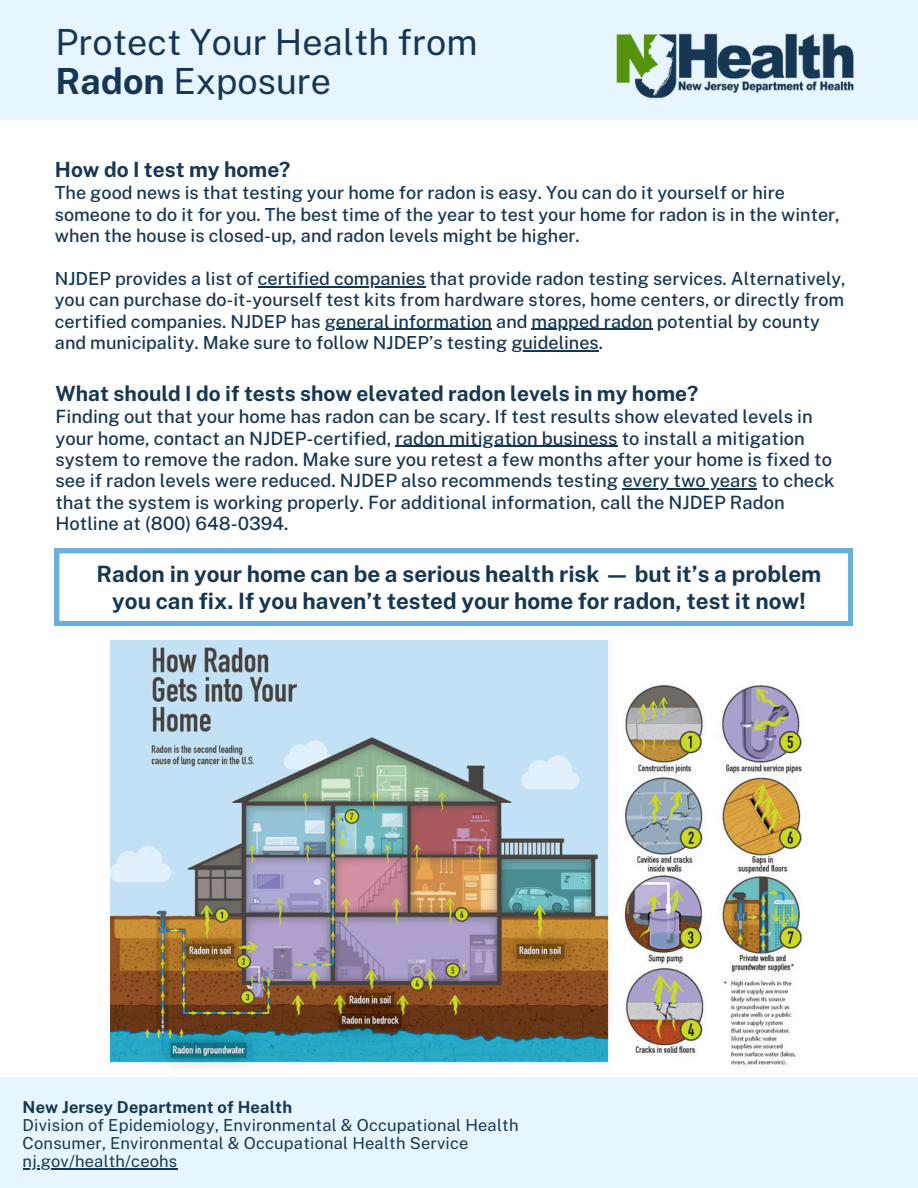
<style>
.page{position:relative;width:918px;height:1188px;background:#fff}
.page>*{position:absolute;margin:0;border:0;box-sizing:border-box;transform-origin:0 0}
.t1{font:36px/38.2px "Public Sans";color:#163753}
.t2{font:700 22.5px/27px "Public Sans";color:#163753;text-align:center}
.t3{font:700 21px "Public Sans";color:#163753}
.t4{font:500 18.3px/21.3px "Public Sans";color:#163753}
.t5{font:500 18px/21.3px "Public Sans";color:#163753}
.t6{font:16.5px "Public Sans";letter-spacing:.01em;color:#163753}
.t7{font:700 16.5px "Public Sans";letter-spacing:.01em;color:#163753}
.s1{font-weight:700}
</style>
<div class="page">
<img style="left:110px;top:640px;width:692px;height:426px">
<div style="left:0;top:1077px;width:918px;height:111px;background:#e6f5fe"></div>
<div style="left:0;top:0;width:918px;height:120px;background:#e6f5fe"></div>
<img style="left:616px;top:33px;width:238px;height:66px">
<svg style="left:55px;top:549px;width:797px;height:76px"></svg>
<hr style="left:258px;top:286px;width:167px;height:1px;background:#163753">
<hr style="left:325px;top:329px;width:167px;height:1px;background:#163753">
<hr style="left:532px;top:329px;width:121px;height:1px;background:#163753">
<hr style="left:511px;top:350px;width:88px;height:1px;background:#163753">
<hr style="left:396px;top:446px;width:222px;height:1px;background:#163753">
<hr style="left:622px;top:488px;width:135px;height:2px;background:#163753">
<hr style="left:23px;top:1168px;width:155px;height:1px;background:#163753">
<p class="t1" style="left:56px;top:23px;width:424px">Protect Your Health from<br><span class="s1">Radon</span> Exposure</p>
<h1 class="t3" style="left:55px;top:157px;width:237px">How do I test my home?</h1>
<h1 class="t5" style="left:55px;top:182px;width:786px">The good news is that testing your home for radon is easy. You can do it yourself or hire someone to do it for you. The best time of the year to test your home for radon is in the winter, when the house is closed-up, and radon levels might be higher.</h1>
<p class="t5" style="left:55px;top:268px;width:792px">NJDEP provides a list of certified companies that provide radon testing services. Alternatively,</p>
<h3 class="t5" style="left:55px;top:289px;width:791px">you can purchase do-it-yourself test kits from hardware stores, home centers, or directly from certified companies. NJDEP has general information and mapped radon potential by county</h3>
<h3 class="t5" style="left:55px;top:332px;width:550px">and municipality. Make sure to follow NJDEP’s testing guidelines.</h3>
<p class="t3" style="left:56px;top:381px;width:644px">What should I do if tests show elevated radon levels in my home?</p>
<p class="t4" style="left:56px;top:406px;width:759px">Finding out that your home has radon can be scary. If test results show elevated levels in your home, contact an NJDEP-certified, radon mitigation business to install a mitigation</p>
<p class="t4" style="left:56px;top:449px;width:781px">system to remove the radon. Make sure you retest a few months after your home is fixed to see if radon levels were reduced. NJDEP also recommends testing every two years to check</p>
<p class="t4" style="left:56px;top:491px;width:731px">that the system is working properly. For additional information, call the NJDEP Radon<br>Hotline at (800) 648-0394.</p>
<p class="t2" style="left:97px;top:560px;width:726px">Radon in your home can be a serious health risk — but it’s a problem you can fix. If you haven’t tested your home for radon, test it now!</p>
<p class="t7" style="left:23px;top:1097px;width:271px">New Jersey Department of Health</p>
<p class="t6" style="left:23px;top:1115px;width:497px">Division of Epidemiology, Environmental &amp; Occupational Health</p>
<p class="t6" style="left:23px;top:1133px;width:447px">Consumer, Environmental &amp; Occupational Health Service</p>
<p class="t6" style="left:23px;top:1151px;width:156px">nj.gov/health/ceohs</p>
</div>
